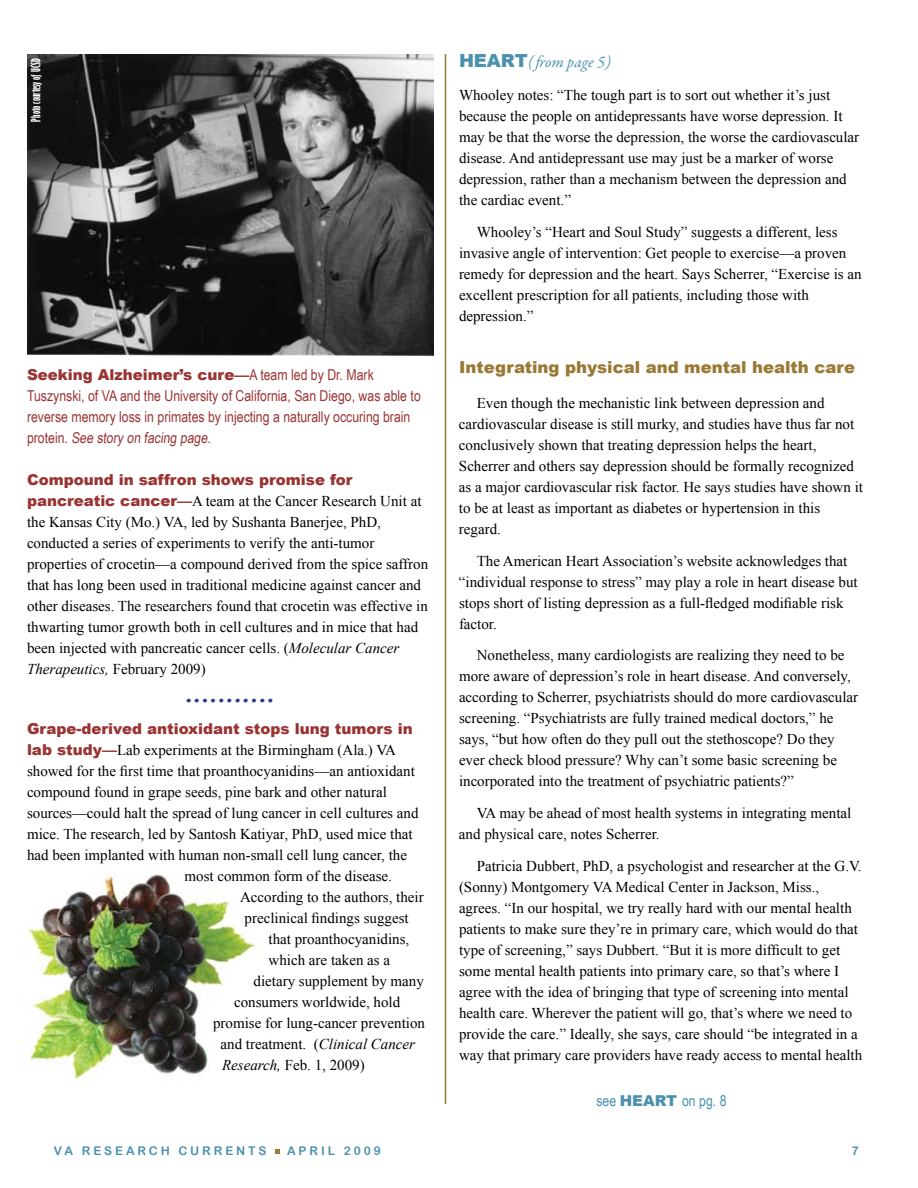
<style>
.page{position:relative;width:918px;height:1188px;background:#fff}
.page>*{position:absolute;margin:0;border:0;box-sizing:border-box;transform-origin:0 0}
.t1{font:27px "Arial Rounded MT Bold";color:#23408d}
.t2{font:900 16.5px "Arial";color:#9a7934}
.t3{font:italic 16.5px "Garamond Premr Pro";color:#4b91ad}
.t4{font:15px/21px "Times New Roman";color:#000}
.t5{font:15px/21px "Arial Narrow";color:#9a3434}
.t6{font:900 15px "Arial";color:#9a3434}
.t7{font:15px "Arial Narrow";color:#4b91ad}
.t8{font:12px "Arial Rounded MT Bold";letter-spacing:.24em;color:#4b91ad}
.t9{font:700 extra-condensed 12px "Gill Sans";color:#fff}
.s1{font-family:"Arial Narrow";font-weight:400}
.s2{font-family:"Arial";font-weight:900;color:#9a3434}
.s3{font-style:italic}
.s4{font-family:"Arial";font-weight:900;font-style:normal;font-size:18px}
.s5{font-family:"Arial";font-weight:900}
</style>
<div class="page">
<svg style="left:275px;top:1149px;width:5px;height:5px"></svg>
<img style="left:28px;top:873px;width:230px;height:208px">
<hr style="left:445px;top:54px;width:1px;height:1050px;background:#9a7934">
<img style="left:27px;top:54px;width:406px;height:301px">
<p class="t9" style="left:28px;top:122px;width:65px;rotate:-90deg">Photo courtesy of UCSD</p>
<p class="t6" style="left:27px;top:363px;width:348px">Seeking Alzheimer’s cure—<span class="s1">A team led by Dr. Mark</span></p>
<p class="t5" style="left:27px;top:384px;width:395px">Tuszynski, of VA and the University of California, San Diego, was able to reverse memory loss in primates by injecting a naturally occuring brain p ro te i n . See story on facing page.</p>
<p class="t6" style="left:27px;top:469px;width:327px">Compound in saffron shows promise for</p>
<p class="t4" style="left:27px;top:490px;width:403px"><span class="s2">pancreatic cancer—</span>A team at the Cancer Research Unit at the Kansas City (Mo.) VA, led by Sushanta Banerjee, PhD, conducted a series of experiments to verify the anti-tumor properties of crocetin—a compound derived from the spice saffron that has long been used in traditional medicine against cancer and other diseases. The researchers found that crocetin was effective in thwarting tumor growth both in cell cultures and in mice that had been injected with pancreatic cancer cells. (<span class="s3">Molecular Cancer Therapeutics,</span> February 2009)</p>
<h1 class="t1" style="left:184px;top:677px;width:94px">...........</h1>
<p class="t6" style="left:27px;top:717px;width:387px">Grape-derived antioxidant stops lung tumors in</p>
<p class="t4" style="left:27px;top:739px;width:371px"><span class="s2">lab study—</span>Lab experiments at the Birmingham (Ala.) VA</p>
<p class="t4" style="left:27px;top:760px;width:389px">showed for the first time that proanthocyanidins—an antioxidant</p>
<p class="t4" style="left:27px;top:781px;width:361px">compound found in grape seeds, pine bark and other natural</p>
<p class="t4" style="left:27px;top:802px;width:393px">sources—could halt the spread of lung cancer in cell cultures and</p>
<p class="t4" style="left:27px;top:823px;width:387px">mice. The research, led by Santosh Katiyar, PhD, used mice that</p>
<p class="t4" style="left:27px;top:844px;width:382px">had been implanted with human non-small cell lung cancer, the</p>
<p class="t4" style="left:185px;top:865px;width:209px">most common form of the disease.</p>
<p class="t4" style="left:240px;top:886px;width:185px">According to the authors, their</p>
<p class="t4" style="left:245px;top:907px;width:166px">preclinical findings suggest</p>
<p class="t4" style="left:269px;top:928px;width:142px">that proanthocyanidins,</p>
<p class="t4" style="left:269px;top:949px;width:123px">which are taken as a</p>
<p class="t4" style="left:254px;top:970px;width:172px">dietary supplement by many</p>
<p class="t4" style="left:234px;top:991px;width:168px">consumers worldwide, hold</p>
<p class="t4" style="left:213px;top:1012px;width:214px">promise for lung-cancer prevention</p>
<p class="t4" style="left:221px;top:1033px;width:196px">and treatment. (<span class="s3">Clinical Cancer</span></p>
<p class="t4" style="left:222px;top:1054px;width:144px"><span class="s3">Research,</span> Feb. 1, 2009)</p>
<p class="t8" style="left:54px;top:1143px;width:214px">VA RESEARCH CURRENTS</p>
<p class="t8" style="left:287px;top:1143px;width:95px">APRIL 2009</p>
<p class="t3" style="left:459px;top:51px;width:154px"><span class="s4">HEART</span>( from page 5)</p>
<p class="t4" style="left:459px;top:85px;width:402px">Whooley notes: “The tough part is to sort out whether it’s just because the people on antidepressants have worse depression. It may be that the worse the depression, the worse the cardiovascular disease. And antidepressant use may just be a marker of worse depression, rather than a mechanism between the depression and the cardiac event.”</p>
<p class="t4" style="left:459px;top:221px;width:404px;text-indent:18px">Whooley’s “Heart and Soul Study” suggests a different, less invasive angle of intervention: Get people to exercise—a proven remedy for depression and the heart. Says Scherrer, “Exercise is an excellent prescription for all patients, including those with depression.”</p>
<p class="t2" style="left:459px;top:355px;width:398px">I ntegrating physical and mental health care</p>
<p class="t4" style="left:459px;top:392px;width:406px;text-indent:18px">Even though the mechanistic link between depression and cardiovascular disease is still murky, and studies have thus far not conclusively shown that treating depression helps the heart, Scherrer and others say depression should be formally recognized as a major cardiovascular risk factor. He says studies have shown it to be at least as important as diabetes or hypertension in this regard.</p>
<p class="t4" style="left:459px;top:550px;width:400px;text-indent:18px">The American Heart Association’s website acknowledges that “individual response to stress” may play a role in heart disease but stops short of listing depression as a full-fledged modifiable risk factor.</p>
<p class="t4" style="left:459px;top:645px;width:401px;text-indent:18px">Nonetheless, many cardiologists are realizing they need to be more aware of depression’s role in heart disease. And conversely, according to Scherrer, psychiatrists should do more cardiovascular screening. “Psychiatrists are fully trained medical doctors,” he says, “but how often do they pull out the stethoscope? Do they ever check blood pressure? Why can’t some basic screening be incorporated into the treatment of psychiatric patients?”</p>
<p class="t4" style="left:459px;top:802px;width:394px;text-indent:18px">VA may be ahead of most health systems in integrating mental and physical care, notes Scherrer.</p>
<p class="t4" style="left:459px;top:855px;width:405px;text-indent:18px">Patricia Dubbert, PhD, a psychologist and researcher at the G.V. (Sonny) Montgomery VA Medical Center in Jackson, Miss., agrees. “In our hospital, we try really hard with our mental health patients to make sure they’re in primary care, which would do that type of screening,” says Dubbert. “But it is more difficult to get some mental health patients into primary care, so that’s where I agree with the idea of bringing that type of screening into mental health care. Wherever the patient will go, that’s where we need to provide the care.” Ideally, she says, care should “be integrated in a way that primary care providers have ready access to mental health</p>
<p class="t7" style="left:596px;top:1089px;width:132px">see <span class="s5">HEART</span> on pg. 8</p>
</div>
